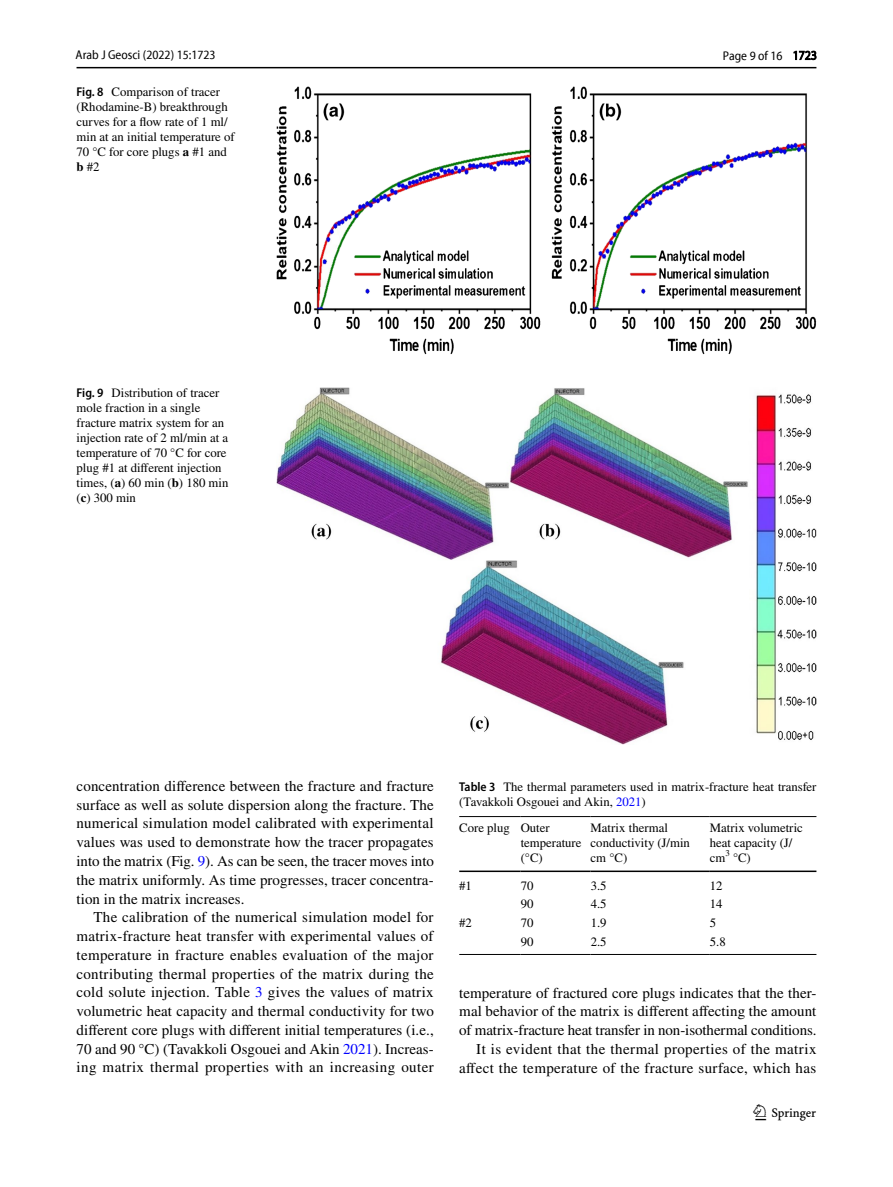
<style>
.page{position:relative;width:893px;height:1187px;background:#fff}
.page>*{position:absolute;margin:0;border:0;box-sizing:border-box;transform-origin:0 0}
.t1{font:22.5px "Springnew Regular 3";color:#000}
.t2{font:15px/18.8px "STIX";letter-spacing:.005em;color:#000;text-align:justify}
.t3{font:12.75px/15px "STIX";color:#000}
.t4{font:semi-condensed 12.75px "Myriad Pro Unic";color:#000}
.s1{font-family:"Myriad Pro";font-weight:600;font-stretch:semi-condensed}
.s2{font-weight:700}
.s3{color:#00f}
</style>
<div class="page">
<hr style="left:77px;top:67px;width:739px;height:1px;background:#000">
<img style="left:276px;top:87px;width:540px;height:267px">
<img style="left:276px;top:387px;width:540px;height:357px">
<hr style="left:459px;top:816px;width:62px;height:1px;background:#000">
<hr style="left:459px;top:870px;width:62px;height:2px;background:#000">
<hr style="left:521px;top:816px;width:70px;height:1px;background:#000">
<hr style="left:521px;top:870px;width:70px;height:2px;background:#000">
<hr style="left:591px;top:816px;width:119px;height:1px;background:#000">
<hr style="left:591px;top:870px;width:119px;height:2px;background:#000">
<hr style="left:710px;top:816px;width:106px;height:1px;background:#000">
<hr style="left:710px;top:870px;width:106px;height:2px;background:#000">
<hr style="left:459px;top:953px;width:62px;height:1px;background:#000">
<hr style="left:521px;top:953px;width:70px;height:1px;background:#000">
<hr style="left:591px;top:953px;width:119px;height:1px;background:#000">
<hr style="left:710px;top:953px;width:106px;height:1px;background:#000">
<p class="t4" style="left:76px;top:50px;width:142px">Arab J Geosci (2022) 15:1723</p>
<p class="t3" style="left:77px;top:85px;width:160px"><span class="s1">Fig. 8</span> Comparison of tracer (Rhodamine-B) breakthrough curves for a flow rate of 1 ml/ min at an initial temperature of<br>70 °C for core plugs <span class="s2">a</span> #1 and <span class="s2">b</span> #2</p>
<p class="t3" style="left:77px;top:386px;width:153px"><span class="s1">Fig. 9</span> Distribution of tracer mole fraction in a single fracture matrix system for an injection rate of 2 ml/min at a temperature of 70 °C for core plug #1 at different injection times, (<span class="s2">a</span>) 60 min (<span class="s2">b</span>) 180 min (<span class="s2">c</span>) 300 min</p>
<p class="t4" style="left:723px;top:51px;width:96px">Page 9 of 16 1723</p>
<p class="t2" style="left:77px;top:777px;width:359px">concentration difference between the fracture and fracture surface as well as solute dispersion along the fracture. The numerical simulation model calibrated with experimental values was used to demonstrate how the tracer propagates into the matrix (Fig. <span class="s3">9</span>). As can be seen, the tracer moves into the matrix uniformly. As time progresses, tracer concentra&shy;tion in the matrix increases.</p>
<p class="t2" style="left:77px;top:908px;width:359px;text-indent:17px">The calibration of the numerical simulation model for matrix-fracture heat transfer with experimental values of temperature in fracture enables evaluation of the major contributing thermal properties of the matrix during the cold solute injection. Table <span class="s3">3</span> gives the values of matrix volumetric heat capacity and thermal conductivity for two different core plugs with different initial temperatures (i.e., 70 and 90 °C) (Tavakkoli Osgouei and Akin <span class="s3">2021</span>). Increas&shy;ing matrix thermal properties with an increasing outer</p>
<p class="t3" style="left:459px;top:780px;width:359px"><span class="s1">Table 3</span> The thermal parameters used in matrix-fracture heat transfer (Tavakkoli Osgouei and Akin, <span class="s3">2021</span>)</p>
<p class="t3" style="left:521px;top:820px;width:62px;text-indent:-61px">Core plug Outer temperature (°C)</p>
<p class="t3" style="left:591px;top:820px;width:101px">Matrix thermal conductivity (J/min cm °C)</p>
<p class="t3" style="left:710px;top:820px;width:95px">Matrix volumetric heat capacity (J/ cm<sup>3</sup> °C)</p>
<p class="t3" style="left:459px;top:878px;width:14px">#1</p>
<p class="t3" style="left:521px;top:878px;width:14px">70</p>
<p class="t3" style="left:591px;top:878px;width:17px">3.5</p>
<p class="t3" style="left:710px;top:878px;width:14px">12</p>
<p class="t3" style="left:521px;top:897px;width:14px">90</p>
<p class="t3" style="left:591px;top:897px;width:17px">4.5</p>
<p class="t3" style="left:710px;top:897px;width:14px">14</p>
<p class="t3" style="left:459px;top:916px;width:14px">#2</p>
<p class="t3" style="left:521px;top:916px;width:14px">70</p>
<p class="t3" style="left:591px;top:916px;width:17px">1.9</p>
<p class="t3" style="left:710px;top:916px;width:8px">5</p>
<p class="t3" style="left:521px;top:934px;width:14px">90</p>
<p class="t3" style="left:591px;top:934px;width:17px">2.5</p>
<p class="t3" style="left:710px;top:934px;width:17px">5.8</p>
<p class="t2" style="left:459px;top:984px;width:359px;text-align:right">temperature of fractured core plugs indicates that the ther&shy;mal behavior of the matrix is different affecting the amount of matrix-fracture heat transfer in non-isothermal conditions.<br>It is evident that the thermal properties of the matrix affect the temperature of the fracture surface, which has</p>
<h1 class="t1" style="left:755px;top:1104px;width:62px">1 3</h1>
</div>
